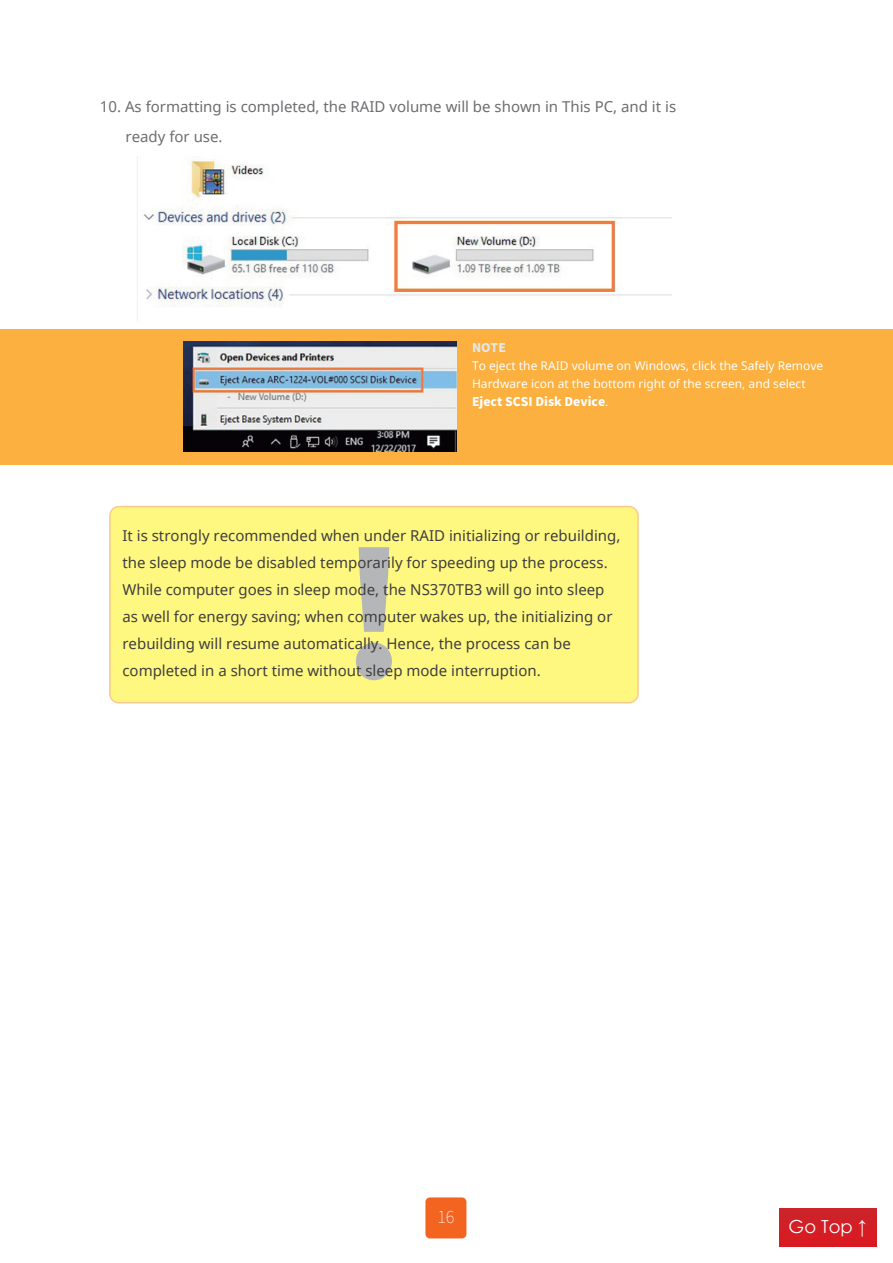
<style>
.page{position:relative;width:893px;height:1263px;background:#fff}
.page>*{position:absolute;margin:0;border:0;box-sizing:border-box;transform-origin:0 0}
.t1{font:18px "Century Gothic";color:#fff}
.t2{font:100 16.5px "Noto Sans CJ Ktc";color:#fff}
.t3{font:15px/27px "Noto Sans";color:#3e3e3f}
.t4{font:15px/30px "Noto Sans";color:#6c6d70}
.t5{font:12px/18px "Noto Sans";color:#fff}
.t6{font:900 12px "Noto Sans CJ Ktc";color:#fff}
.t7{font:900 12px "Noto Sans CJ Ktc";color:#e6e7e9}
.s1{font-family:"Noto Sans";font-weight:400}
</style>
<div class="page">
<div style="left:425px;top:1197px;width:41px;height:41px;background:#f36421;border-radius:4px"></div>
<div style="left:779px;top:1209px;width:97px;height:37px;background:#d41e25"></div>
<hr style="left:0;top:113px;width:893px;height:1px;background:#ee1d23">
<hr style="left:107px;top:0;width:1px;height:1263px;background:#ee1d23">
<div style="left:110px;top:507px;width:528px;height:196px;background:#fff880;border-radius:9px"></div>
<div style="left:109px;top:506px;width:530px;height:197px;border:2px solid #f7931d;border-radius:9px"></div>
<svg style="left:356px;top:547px;width:36px;height:133px"></svg>
<div style="left:0;top:329px;width:893px;height:135px;background:#fbb03f"></div>
<img style="left:137px;top:157px;width:535px;height:163px">
<img style="left:183px;top:342px;width:274px;height:109px">
<p class="t4" style="left:125px;top:91px;width:552px;text-indent:-26px">10. As formatting is completed, the RAID volume will be shown in This PC, and it is ready for use.</p>
<p class="t7" style="left:472px;top:341px;width:35px">NOTE</p>
<p class="t5" style="left:472px;top:356px;width:353px">To eject the RAID volume on Windows, click the Safely Remove<br>Hardware icon at the bottom right of the screen, and select</p>
<p class="t6" style="left:472px;top:395px;width:138px">Eject SCSI Disk Device<span class="s1">.</span></p>
<p class="t3" style="left:122px;top:522px;width:499px">It is strongly recommended when under RAID initializing or rebuilding, the sleep mode be disabled temporarily for speeding up the process.<br>While computer goes in sleep mode, the NS370TB3 will go into sleep as well for energy saving; when computer wakes up, the initializing or rebuilding will resume automatically. Hence, the process can be completed in a short time without sleep mode interruption.</p>
<p class="t2" style="left:437px;top:1207px;width:19px">16</p>
<p class="t1" style="left:789px;top:1213px;width:80px">Go Top ↑</p>
</div>
